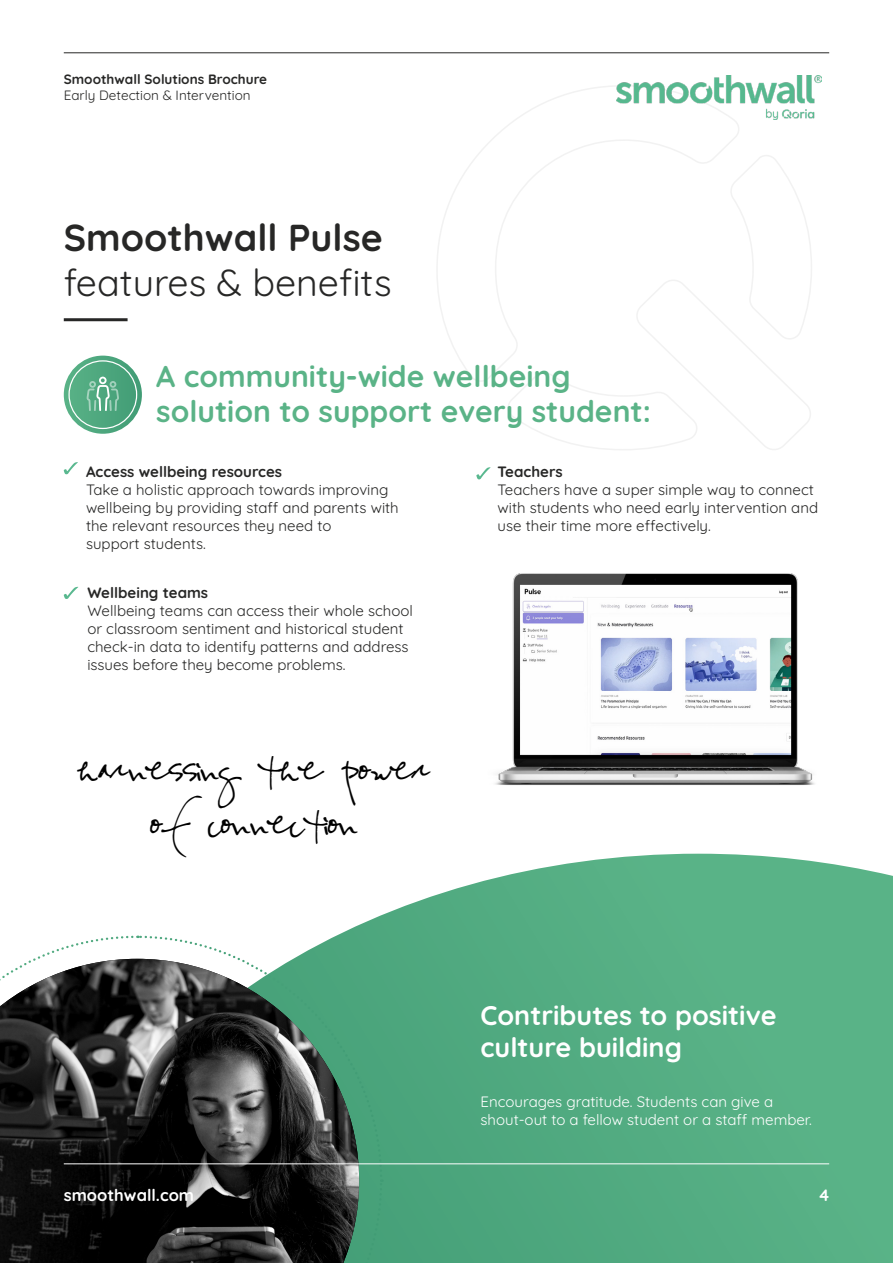
<style>
.page{position:relative;width:893px;height:1263px;background:#fff}
.page>*{position:absolute;margin:0;border:0;box-sizing:border-box;transform-origin:0 0}
.t1{font:37.5px "Quicksand";color:#272726}
.t2{font:700 37.5px "Quicksand";color:#272726}
.t3{font:700 30px/34.5px "Quicksand";color:#5ab387}
.t4{font:700 27px/32.4px "Quicksand";color:#fff}
.t5{font:27px/54px "Pea Just Gramma's Font";letter-spacing:-.025em;color:#000;text-align:center}
.t6{font:700 16.5px "Quicksand";color:#fff}
.t7{font:15px/18px "Quicksand";color:#272726}
.t8{font:15px/18px "Quicksand";color:#fff}
.t9{font:700 15px "Quicksand";color:#272726}
.t10{font:700 13.5px "Quicksand";color:#272726}
.t11{font:13.5px "Quicksand";color:#272726}
</style>
<div class="page">
<hr style="left:64px;top:53px;width:765px;height:1px;background:#272726">
<svg style="left:437px;top:85px;width:302px;height:297px"></svg>
<svg style="left:505px;top:153px;width:307px;height:297px"></svg>
<svg style="left:340px;top:854px;width:553px;height:409px;background:#5cb188"></svg>
<hr style="left:64px;top:318px;width:64px;height:3px;background:#272726">
<svg style="left:33px;top:934px;width:350px;height:329px"></svg>
<img style="left:0;top:959px;width:359px;height:304px">
<hr style="left:64px;top:1163px;width:765px;height:1px;background:#fff">
<img style="left:495px;top:573px;width:320px;height:212px">
<svg style="left:64px;top:356px;width:78px;height:78px;background:#58ac85"></svg>
<div style="left:68px;top:360px;width:69px;height:69px;border:1px solid #fff;border-radius:50%"></div>
<svg style="left:86px;top:377px;width:33px;height:34px"></svg>
<svg style="left:64px;top:587px;width:14px;height:12px"></svg>
<svg style="left:476px;top:467px;width:14px;height:12px"></svg>
<svg style="left:64px;top:462px;width:14px;height:12px"></svg>
<img style="left:617px;top:75px;width:205px;height:44px">
<p class="t10" style="left:64px;top:69px;width:205px">Smoothwall Solutions Brochure</p>
<p class="t11" style="left:64px;top:85px;width:188px">Early Detection &amp; Intervention</p>
<h1 class="t2" style="left:64px;top:208px;width:321px">Smoothwall Pulse</h1>
<h1 class="t1" style="left:64px;top:253px;width:329px">features &amp; benefits</h1>
<h2 class="t3" style="left:156px;top:356px;width:496px">A community-wide wellbeing solution to support every student:</h2>
<p class="t9" style="left:86px;top:460px;width:198px">Access wellbeing resources</p>
<p class="t7" style="left:86px;top:479px;width:314px">Take a holistic approach towards improving wellbeing by providing staff and parents with the relevant resources they need to<br>support students.</p>
<p class="t9" style="left:87px;top:581px;width:122px">Wellbeing teams</p>
<p class="t7" style="left:87px;top:601px;width:327px">Wellbeing teams can access their whole school or classroom sentiment and historical student check-in data to identify patterns and address issues before they become problems.</p>
<h3 class="t5" style="left:77px;top:743px;width:356px">harnessing the power of connection</h3>
<p class="t9" style="left:498px;top:460px;width:67px">Teachers</p>
<p class="t7" style="left:498px;top:479px;width:322px">Teachers have a super simple way to connect with students who need early intervention and use their time more effectively.</p>
<h3 class="t4" style="left:480px;top:996px;width:298px">Contributes to positive culture building</h3>
<p class="t8" style="left:480px;top:1091px;width:333px">Encourages gratitude. Students can give a shout-out to a fellow student or a staff member.</p>
<p class="t6" style="left:64px;top:1183px;width:132px">smoothwall.com</p>
<p class="t6" style="left:819px;top:1183px;width:11px">4</p>
</div>
